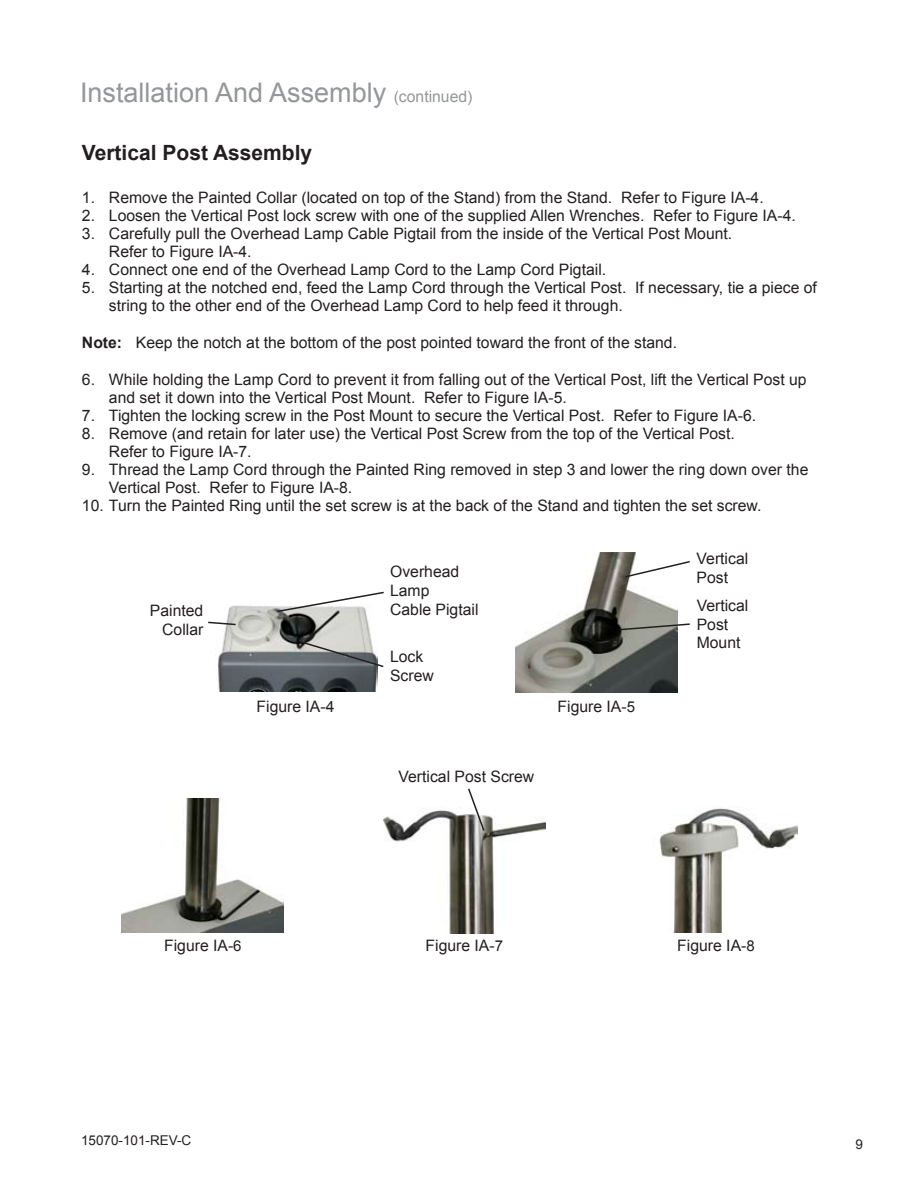
<style>
.page{position:relative;width:918px;height:1188px;background:#fff}
.page>*{position:absolute;margin:0;border:0;box-sizing:border-box;transform-origin:0 0}
.t1{font:27px "Arial";color:#949698}
.t2{font:700 21px "Arial";color:#231f20}
.t3{font:15.75px/18.9px "Arial";color:#231f20}
.t4{font:13.5px "Arial";color:#231f20}
.s1{font-size:15.75px}
.s2{font-weight:700}
.s3{font-size:15px}
</style>
<div class="page">
<img style="left:516px;top:552px;width:162px;height:140px">
<svg style="left:624px;top:560px;width:66px;height:19px"></svg>
<svg style="left:619px;top:623px;width:71px;height:8px"></svg>
<img style="left:215px;top:604px;width:162px;height:88px">
<svg style="left:208px;top:621px;width:29px;height:5px"></svg>
<svg style="left:276px;top:591px;width:108px;height:22px"></svg>
<svg style="left:298px;top:640px;width:86px;height:28px"></svg>
<img style="left:383px;top:808px;width:162px;height:125px">
<img style="left:122px;top:798px;width:162px;height:135px">
<img style="left:659px;top:807px;width:138px;height:126px">
<svg style="left:467px;top:788px;width:19px;height:44px"></svg>
<h1 class="t1" style="left:80px;top:75px;width:394px">Installation And Assembly <span class="s1">(continued)</span></h1>
<h2 class="t2" style="left:82px;top:139px;width:232px">Vertical Post Assembly</h2>
<p class="t3" style="left:82px;top:188px;width:683px">1. Remove the Painted Collar (located on top of the Stand) from the Stand. Refer to Figure IA-4.</p>
<p class="t3" style="left:82px;top:206px;width:715px">2. Loosen the Vertical Post lock screw with one of the supplied Allen Wrenches. Refer to Figure IA-4.</p>
<p class="t3" style="left:109px;top:225px;width:625px;line-height:18px;text-indent:-27px">3. Carefully pull the Overhead Lamp Cable Pigtail from the inside of the Vertical Post Mount.<br>Refer to Figure IA-4.</p>
<p class="t3" style="left:82px;top:261px;width:526px">4. Connect one end of the Overhead Lamp Cord to the Lamp Cord Pigtail.</p>
<p class="t3" style="left:109px;top:279px;width:710px;line-height:18px;text-indent:-27px">5. Starting at the notched end, feed the Lamp Cord through the Vertical Post. If necessary, tie a piece of string to the other end of the Overhead Lamp Cord to help feed it through.</p>
<p class="t3" style="left:82px;top:333px;width:597px"><span class="s2">Note:</span> Keep the notch at the bottom of the post pointed toward the front of the stand.</p>
<p class="t3" style="left:109px;top:371px;width:699px;line-height:18px;text-indent:-27px">6. While holding the Lamp Cord to prevent it from falling out of the Vertical Post, lift the Vertical Post up and set it down into the Vertical Post Mount. Refer to Figure IA-5.</p>
<p class="t3" style="left:82px;top:406px;width:676px">7. Tighten the locking screw in the Post Mount to secure the Vertical Post. Refer to Figure IA-6.</p>
<p class="t3" style="left:109px;top:425px;width:627px;line-height:18px;text-indent:-27px">8. Remove (and retain for later use) the Vertical Post Screw from the top of the Vertical Post.<br>Refer to Figure IA-7.</p>
<p class="t3" style="left:109px;top:461px;width:701px;line-height:18px;text-indent:-27px">9. Thread the Lamp Cord through the Painted Ring removed in step 3 and lower the ring down over the<br>Vertical Post. Refer to Figure IA-8.</p>
<p class="t3" style="left:82px;top:496px;width:681px">10. Turn the Painted Ring until the set screw is at the back of the Stand and tighten the set screw.</p>
<p class="t3" style="left:697px;top:549px;width:53px">Vertical<br>Post</p>
<p class="t3" style="left:697px;top:596px;width:53px">Vertical<br>Post<br>Mount</p>
<p class="t3" style="left:390px;top:563px;width:90px">Overhead<br>Lamp<br>Cable Pigtail</p>
<p class="t3" style="left:150px;top:601px;width:55px;text-align:right">Painted<br>Collar</p>
<p class="t3" style="left:390px;top:647px;width:45px">Lock<br>Screw</p>
<p class="t3" style="left:257px;top:697px;width:79px">Figure IA-4</p>
<p class="t3" style="left:399px;top:767px;width:137px">Vertical Post Screw</p>
<p class="t3" style="left:558px;top:697px;width:79px">Figure IA-<span class="s3">5</span></p>
<p class="t3" style="left:164px;top:936px;width:79px">Figure IA-<span class="s3">6</span></p>
<p class="t3" style="left:426px;top:936px;width:79px">Figure IA-<span class="s3">7</span></p>
<p class="t3" style="left:677px;top:936px;width:79px">Figure IA-<span class="s3">8</span></p>
<p class="t4" style="left:81px;top:1131px;width:112px">15070-101-REV-C</p>
<p class="t4" style="left:855px;top:1136px;width:9px">9</p>
</div>
